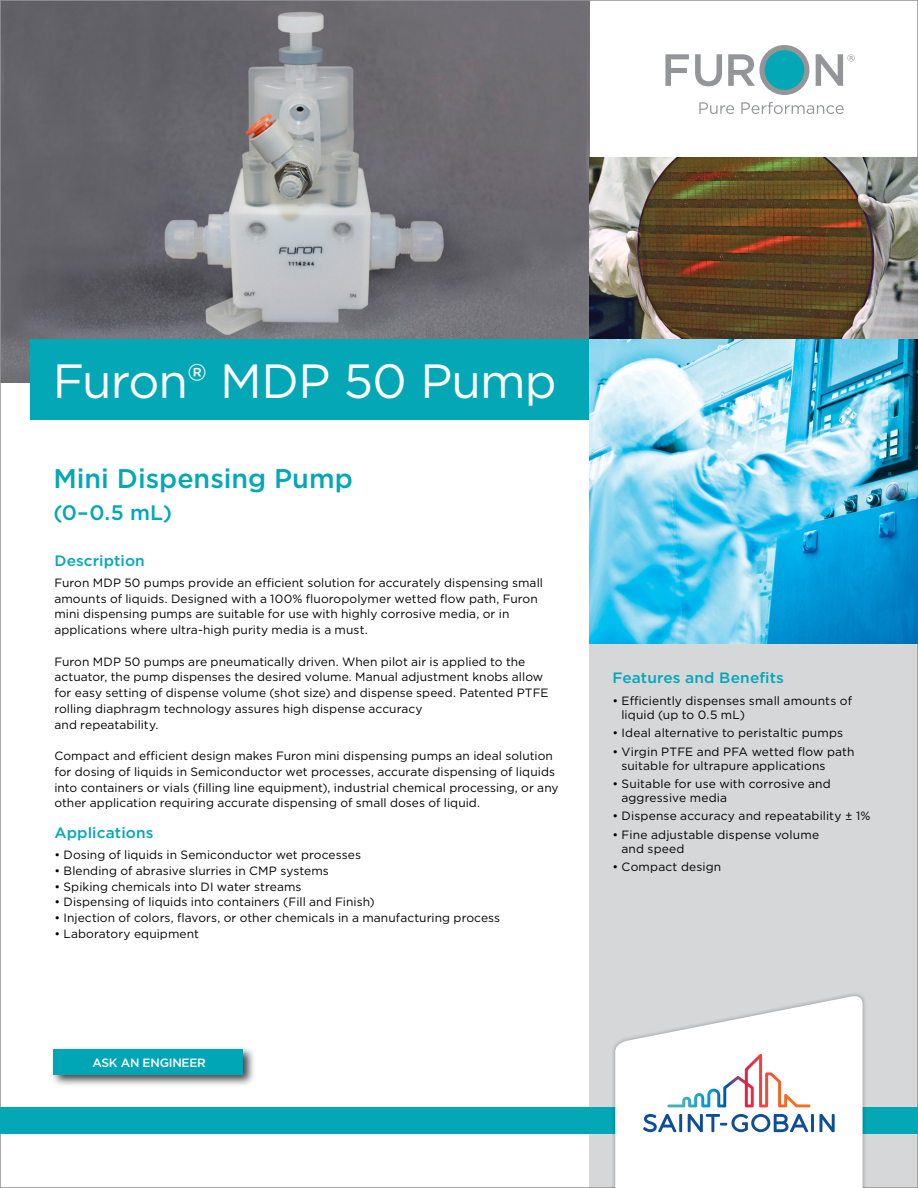
<style>
.page{position:relative;width:918px;height:1188px;background:#fff}
.page>*{position:absolute;margin:0;border:0;box-sizing:border-box;transform-origin:0 0}
.box___Product_name{font:48px "Gotham";letter-spacing:-.02em;color:#fff}
.Heading{font:500 27px "Gotham";color:#03a7b6}
.Heading-2{font:500 21px "Gotham";color:#03a7b6}
.body_-_subhead{font:500 15px "Gotham";letter-spacing:.005em;color:#03a7b6}
.F_B_heads{font:500 15px "Gotham";letter-spacing:.01em;color:#03a7b6}
.body_-_copy{font:12px/15.8px "Gotham";letter-spacing:.005em;color:#000}
.F_B_Bullets{font:12px/13.8px "Gotham";letter-spacing:.015em;color:#000}
.t1{font:500 12px "Gotham";letter-spacing:-.02em;color:#fff}
</style>
<div class="page">
<div style="left:590px;top:398px;width:328px;height:790px;background:#d6d7d9"></div>
<div style="left:759px;top:45px;width:50px;height:50px;background:#939598;border-radius:50%"></div>
<div style="left:765px;top:50px;width:39px;height:40px;background:#03a7b6;border-radius:50%"></div>
<svg style="left:665px;top:54px;width:24px;height:32px"></svg>
<svg style="left:695px;top:54px;width:27px;height:32px"></svg>
<svg style="left:728px;top:54px;width:27px;height:32px"></svg>
<svg style="left:699px;top:102px;width:35px;height:12px"></svg>
<svg style="left:741px;top:102px;width:103px;height:12px"></svg>
<svg style="left:816px;top:54px;width:39px;height:32px"></svg>
<img style="left:2px;top:2px;width:587px;height:381px">
<div style="left:31px;top:339px;width:573px;height:81px;background:#03a7b6"></div>
<div style="left:0;top:1107px;width:918px;height:27px;background:#03a7b6"></div>
<div style="left:611px;top:992px;width:256px;height:196px;background:#000;opacity:.3"></div>
<svg style="left:615px;top:996px;width:248px;height:192px;fill:#fff"></svg>
<svg style="left:643px;top:1114px;width:33px;height:18px"></svg>
<hr style="left:679px;top:1114px;width:3px;height:18px;background:#0e4e96">
<svg style="left:688px;top:1114px;width:120px;height:18px;background:#a3bbd7"></svg>
<hr style="left:811px;top:1114px;width:3px;height:18px;background:#0e4e96">
<svg style="left:819px;top:1114px;width:16px;height:18px"></svg>
<svg style="left:667px;top:1054px;width:144px;height:53px;background:#f0e5e6"></svg>
<img style="left:590px;top:158px;width:328px;height:181px">
<svg style="left:590px;top:339px;width:328px;height:305px;background:#68c4e4"></svg>
<div style="left:50px;top:1045px;width:206px;height:43px;background:#000;opacity:.75"></div>
<div style="left:53px;top:1049px;width:190px;height:26px;background:#00a5b6"></div>
<p class="box___Product_name" style="left:53px;top:350px;width:505px">Furon® MDP 50 Pump</p>
<p class="Heading" style="left:53px;top:461px;width:301px">Mini Dispensing Pump</p>
<p class="Heading-2" style="left:53px;top:499px;width:120px">(0–0.5 mL)</p>
<p class="body_-_subhead" style="left:54px;top:551px;width:92px">Description</p>
<p class="body_-_copy" style="left:54px;top:574px;width:490px">Furon MDP 50 pumps provide an efficient solution for accurately dispensing small amounts of liquids. Designed with a 100% fluoropolymer wetted flow path, Furon mini dispensing pumps are suitable for use with highly corrosive media, or in applications where ultra-high purity media is a must.</p>
<p class="body_-_copy" style="left:54px;top:653px;width:496px">Furon MDP 50 pumps are pneumatically driven. When pilot air is applied to the actuator, the pump dispenses the desired volume. Manual adjustment knobs allow for easy setting of dispense volume (shot size) and dispense speed. Patented PTFE rolling diaphragm technology assures high dispense accuracy</p>
<p class="body_-_copy" style="left:54px;top:716px;width:106px">and repeatability.</p>
<p class="body_-_copy" style="left:54px;top:748px;width:506px">Compact and efficient design makes Furon mini dispensing pumps an ideal solution for dosing of liquids in Semiconductor wet processes, accurate dispensing of liquids into containers or vials (filling line equipment), industrial chemical processing, or any other application requiring accurate dispensing of small doses of liquid.</p>
<p class="body_-_subhead" style="left:54px;top:823px;width:101px">Applications</p>
<p class="body_-_copy" style="left:54px;top:847px;width:308px">• Dosing of liquids in Semiconductor wet processes</p>
<p class="body_-_copy" style="left:54px;top:863px;width:276px">• Blending of abrasive slurries in CMP systems</p>
<p class="body_-_copy" style="left:54px;top:878px;width:249px">• Spiking chemicals into DI water streams</p>
<p class="body_-_copy" style="left:54px;top:894px;width:322px">• Dispensing of liquids into containers (Fill and Finish)</p>
<p class="body_-_copy" style="left:54px;top:910px;width:447px">• Injection of colors, flavors, or other chemicals in a manufacturing process</p>
<p class="body_-_copy" style="left:54px;top:926px;width:146px">• Laboratory equipment</p>
<p class="t1" style="left:92px;top:1055px;width:115px">ASK AN ENGINEER</p>
<p class="F_B_heads" style="left:612px;top:668px;width:173px">Features and Benefits</p>
<p class="F_B_Bullets" style="left:621px;top:693px;width:232px;text-indent:-9px">• Efficiently dispenses small amounts of liquid (up to 0.5 mL)</p>
<p class="F_B_Bullets" style="left:612px;top:726px;width:232px">• Ideal alternative to peristaltic pumps</p>
<p class="F_B_Bullets" style="left:621px;top:744px;width:235px;text-indent:-9px">• Virgin PTFE and PFA wetted flow path suitable for ultrapure applications</p>
<p class="F_B_Bullets" style="left:621px;top:777px;width:211px;text-indent:-9px">• Suitable for use with corrosive and aggressive media</p>
<p class="F_B_Bullets" style="left:612px;top:809px;width:260px">• Dispense accuracy and repeatability ± 1%</p>
<p class="F_B_Bullets" style="left:621px;top:828px;width:199px;text-indent:-9px">• Fine adjustable dispense volume and speed</p>
<p class="F_B_Bullets" style="left:612px;top:860px;width:110px">• Compact design</p>
</div>
